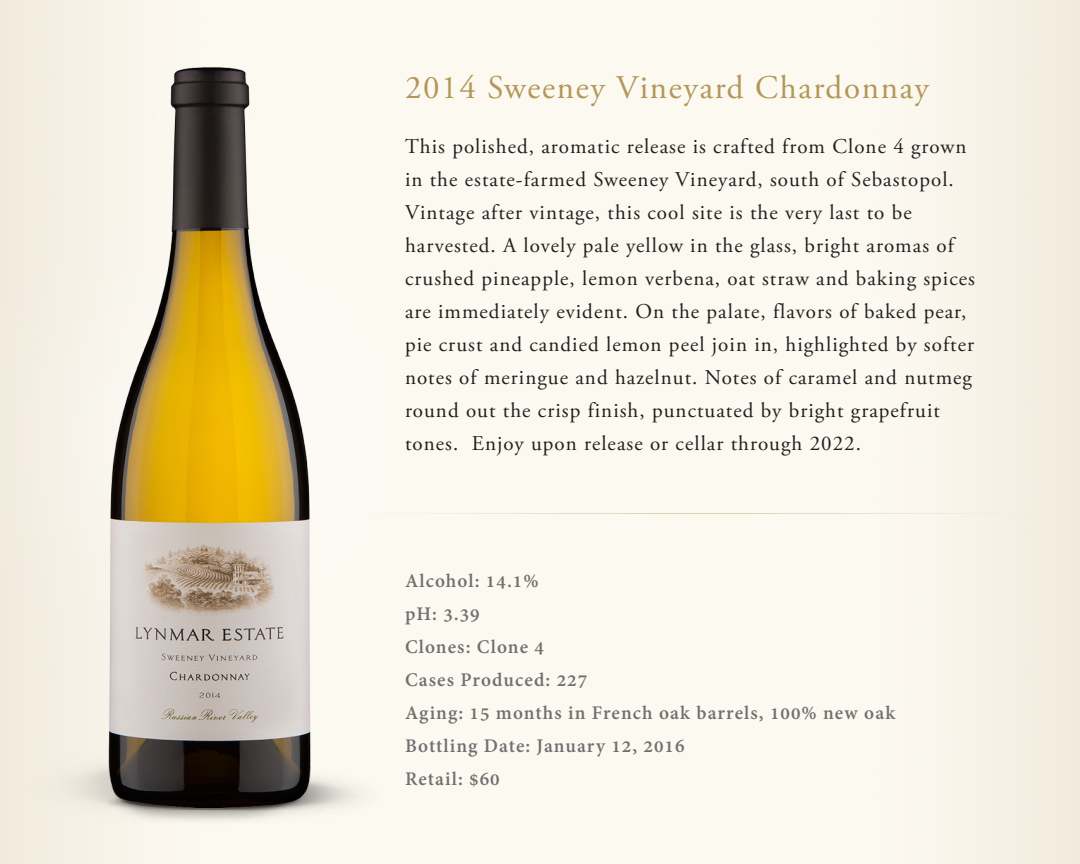
<style>
.page{position:relative;width:1080px;height:864px;background:#fff}
.page>*{position:absolute;margin:0;border:0;box-sizing:border-box;transform-origin:0 0}
.t1{font:33px "Adobe Garamond Pro";letter-spacing:.05em;color:#b39758}
.t2{font:21px/33px "Adobe Garamond Pro";letter-spacing:.05em;color:#231f20}
.t3{font:700 21px "Adobe Devanagari";letter-spacing:.05em;color:#6f706f}
</style>
<div class="page">
<img style="left:0;top:0;width:396px;height:864px">
<p class="t1" style="left:405px;top:67px;width:526px">2014 Sweeney Vineyard Chardonnay</p>
<p class="t2" style="left:405px;top:131px;width:571px">This polished, aromatic release is crafted from Clone 4 grown in the estate-farmed Sweeney Vineyard, south of Sebastopol.<br>Vintage after vintage, this cool site is the very last to be harvested. A lovely pale yellow in the glass, bright aromas of crushed pineapple, lemon verbena, oat straw and baking spices are immediately evident. On the palate, flavors of baked pear, pie crust and candied lemon peel join in, highlighted by softer notes of meringue and hazelnut. Notes of caramel and nutmeg round out the crisp finish, punctuated by bright grapefruit tones. Enjoy upon release or cellar through 2022.</p>
<p class="t3" style="left:405px;top:569px;width:135px">Alcohol: 14.1%</p>
<p class="t3" style="left:405px;top:602px;width:76px">pH: 3.39</p>
<p class="t3" style="left:405px;top:635px;width:140px">Clones: Clone 4</p>
<p class="t3" style="left:405px;top:668px;width:184px">Cases Produced: 227</p>
<p class="t3" style="left:405px;top:701px;width:492px">Aging: 15 months in French oak barrels, 100% new oak</p>
<p class="t3" style="left:405px;top:734px;width:281px">Bottling Date: January 12, 2016</p>
<p class="t3" style="left:405px;top:767px;width:96px">Retail: $60</p>
</div>
